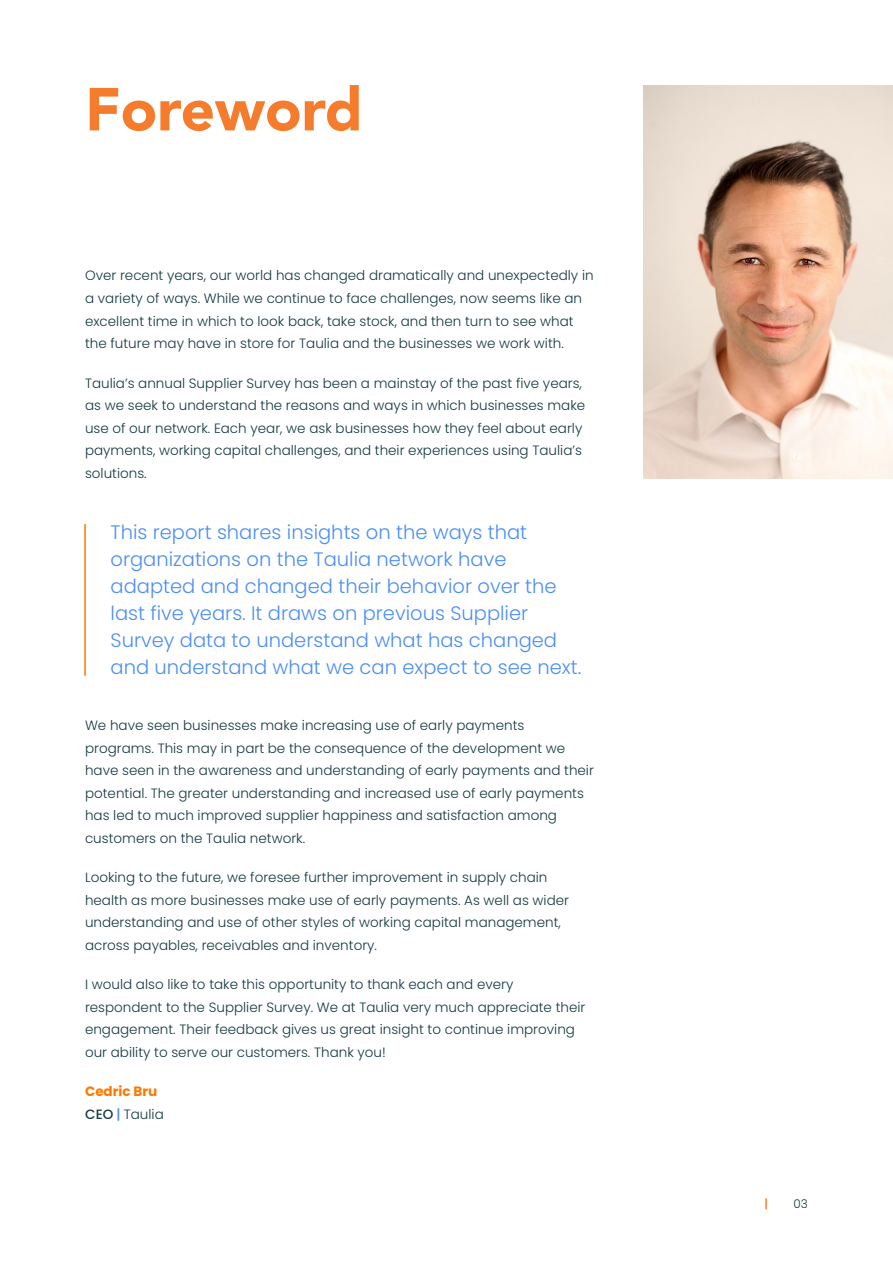
<style>
.page{position:relative;width:893px;height:1263px;background:#fff}
.page>*{position:absolute;margin:0;border:0;box-sizing:border-box;transform-origin:0 0}
.Main_heading{font:900 60px "Avenir LT Pro";color:#f47c2c}
.blue_quote{font:300 19.5px/27px "Poppins";color:#4c8ef4}
.Body_Text{font:300 13.5px/22.5px "Poppins";color:#163a41}
.quote{font:700 13.5px/22.5px "Poppins";color:#ff7800}
.t1{font:300 12px "Poppins";color:#163a41}
.t2{font:700 12px "Gotham";color:#f47c2c}
.s1{font-weight:500;color:#163a41}
.s2{font-family:"Gotham";color:#4c8ef4}
.s3{font-weight:300;color:#163a41}
</style>
<div class="page">
<img style="left:643px;top:85px;width:250px;height:394px">
<hr style="left:84px;top:524px;width:2px;height:152px;background:#f70">
<p class="Main_heading" style="left:85px;top:73px;width:279px">Foreword</p>
<p class="Body_Text" style="left:85px;top:265px;width:510px">Over recent years, our world has changed dramatically and unexpectedly in a variety of ways. While we continue to face challenges, now seems like an excellent time in which to look back, take stock, and then turn to see what the future may have in store for Taulia and the businesses we work with.</p>
<p class="Body_Text" style="left:85px;top:372px;width:502px">Taulia’s annual Supplier Survey has been a mainstay of the past five years, as we seek to understand the reasons and ways in which businesses make use of our network. Each year, we ask businesses how they feel about early payments, working capital challenges, and their experiences using Taulia’s solutions.</p>
<p class="blue_quote" style="left:111px;top:518px;width:472px">This report shares insights on the ways that organizations on the Taulia network have adapted and changed their behavior over the last five years. It draws on previous Supplier Survey data to understand what has changed and understand what we can expect to see next.</p>
<p class="Body_Text" style="left:85px;top:714px;width:510px">We have seen businesses make increasing use of early payments programs. This may in part be the consequence of the development we have seen in the awareness and understanding of early payments and their potential. The greater understanding and increased use of early payments has led to much improved supplier happiness and satisfaction among customers on the Taulia network.</p>
<p class="Body_Text" style="left:85px;top:866px;width:486px">Looking to the future, we foresee further improvement in supply chain health as more businesses make use of early payments. As well as wider understanding and use of other styles of working capital management, across payables, receivables and inventory.</p>
<p class="Body_Text" style="left:85px;top:973px;width:502px">I would also like to take this opportunity to thank each and every respondent to the Supplier Survey. We at Taulia very much appreciate their engagement. Their feedback gives us great insight to continue improving our ability to serve our customers. Thank you!</p>
<p class="quote" style="left:85px;top:1080px;width:80px">Cedric Bru<br><span class="s1">CEO</span> <span class="s2">|</span> <span class="s3">Taulia</span></p>
<p class="t2" style="left:764px;top:1195px;width:6px">|</p>
<p class="t1" style="left:793px;top:1197px;width:16px">03</p>
</div>
